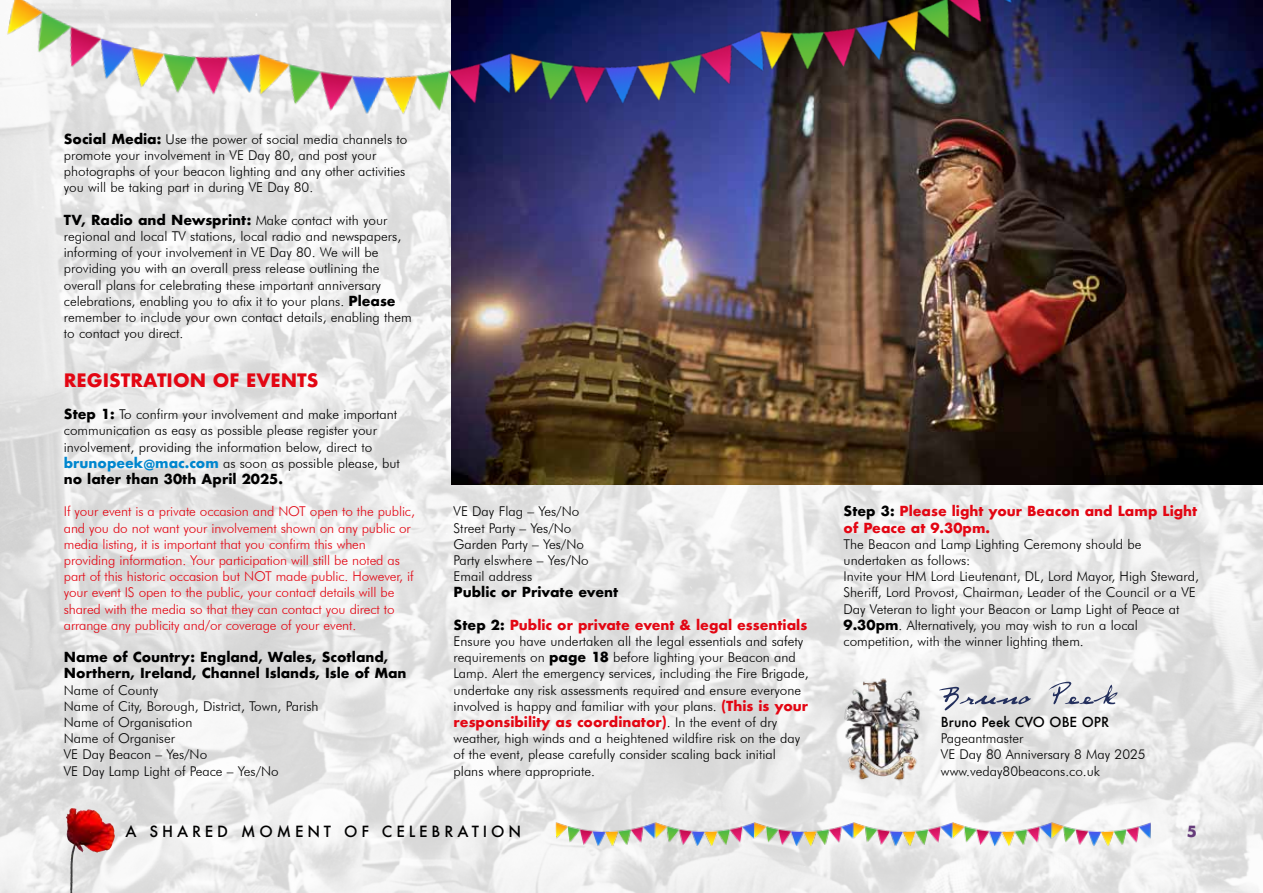
<style>
.page{position:relative;width:1263px;height:893px;background:#fff}
.page>*{position:absolute;margin:0;border:0;box-sizing:border-box;transform-origin:0 0}
.t1{font:700 18px "Futura";color:#e30613}
.t2{font:500 15px "Futura";letter-spacing:.26em;color:#000}
.t3{font:700 15px "Futura";color:#643a79}
.t4{font:300 13.5px/16.2px "Futura BT";color:#000}
.t5{font:300 13.5px/16.2px "Futura BT";letter-spacing:-.01em;color:#e30613}
.t6{font:700 13.5px/16.2px "Futura";color:#000}
.t7{font:700 13.5px/16.2px "Futura";color:#e30613}
.t8{font:500 13.5px "Futura";color:#000}
.s1{font-family:"Futura";font-weight:700}
.s2{font-family:"Futura BT";font-weight:300}
.s3{font-family:"Futura";font-weight:700;color:#0086ce}
.s4{color:#000}
.s5{font-family:"Futura";font-weight:700;color:#e30613}
.s6{font-family:"Futura BT";font-weight:300;color:#000}
</style>
<div class="page">
<img style="left:0;top:252px;width:1263px;height:641px">
<img style="left:451px;top:0;width:812px;height:484px">
<svg style="left:939px;top:687px;width:92px;height:23px"></svg>
<svg style="left:1048px;top:682px;width:69px;height:22px"></svg>
<img style="left:836px;top:671px;width:91px;height:121px">
<img style="left:0;top:0;width:1px;height:403px">
<img style="left:0;top:0;width:1030px;height:252px">
<img style="left:66px;top:808px;width:8px;height:53px">
<img style="left:554px;top:820px;width:599px;height:28px">
<p class="t4" style="left:64px;top:131px;width:345px"><span class="s1">Social Media:</span> Use the power of social media channels to promote your involvement in VE Day 80, and post your photographs of your beacon lighting and any other activities you will be taking part in during VE Day 80.</p>
<p class="t6" style="left:64px;top:212px;width:325px">TV, Radio and Newsprint: <span class="s2">Make contact with your</span></p>
<p class="t4" style="left:64px;top:228px;width:349px">regional and local TV stations, local radio and newspapers, informing of your involvement in VE Day 80. We will be providing you with an overall press release outlining the overall plans for celebrating these important anniversary celebrations, enabling you to afix it to your plans. <span class="s1">Please </span>remember to include your own contact details, enabling them to contact you direct.</p>
<h1 class="t1" style="left:64px;top:367px;width:256px">REGISTRATION OF EVENTS</h1>
<p class="t4" style="left:64px;top:406px;width:338px"><span class="s1">Step 1:</span> To confirm your involvement and make important communication as easy as possible please register your involvement, providing the information below, direct to <span class="s3">brunopeek@mac.com</span> as soon as possible please, but</p>
<p class="t6" style="left:64px;top:471px;width:221px">no later than 30th April 2025.</p>
<p class="t5" style="left:64px;top:503px;width:353px">If your event is a private occasion and NOT open to the public, and you do not want your involvement shown on any public or media listing, it is important that you confirm this when providing information. Your participation will still be noted as part of this historic occasion but NOT made public. However, if your event IS open to the public, your contact details will be shared with the media so that they can contact you direct to arrange any publicity and/or coverage of your event.</p>
<p class="t6" style="left:64px;top:649px;width:344px">Name of Country: England, Wales, Scotland,<br>Northern, Ireland, Channel Islands, Isle of Man</p>
<p class="t4" style="left:64px;top:682px;width:256px">Name of County<br>Name of City, Borough, District, Town, Parish<br>Name of Organisation<br>Name of Organiser<br>VE Day Beacon – Yes/No<br>VE Day Lamp Light of Peace – Yes/No</p>
<p class="t4" style="left:454px;top:503px;width:137px">VE Day Flag – Yes/No<br>Street Party – Yes/No<br>Garden Party – Yes/No<br>Party elswhere – Yes/No<br>Email address</p>
<p class="t6" style="left:454px;top:584px;width:166px">Public or Private event</p>
<p class="t7" style="left:454px;top:617px;width:355px"><span class="s4">Step 2:</span> Public or private event &amp; legal essentials</p>
<p class="t4" style="left:454px;top:633px;width:357px">Ensure you have undertaken all the legal essentials and safety requirements on <span class="s1">page 18</span> before lighting your Beacon and Lamp. Alert the emergency services, including the Fire Brigade, undertake any risk assessments required and ensure everyone involved is happy and familiar with your plans. <span class="s5">(This is your</span></p>
<p class="t7" style="left:454px;top:714px;width:325px">responsibility as coordinator)<span class="s6">. In the event of dry</span></p>
<p class="t4" style="left:454px;top:730px;width:348px">weather, high winds and a heightened wildfire risk on the day of the event, please carefully consider scaling back initial plans where appropriate.</p>
<p class="t7" style="left:843px;top:503px;width:355px"><span class="s4">Step 3:</span> Please light your Beacon and Lamp Light of Peace at 9.30pm.</p>
<p class="t4" style="left:843px;top:536px;width:357px">The Beacon and Lamp Lighting Ceremony should be undertaken as follows:<br>Invite your HM Lord Lieutenant, DL, Lord Mayor, High Steward, Sheriff, Lord Provost, Chairman, Leader of the Council or a VE Day Veteran to light your Beacon or Lamp Light of Peace at <span class="s1">9.30pm</span>. Alternatively, you may wish to run a local competition, with the winner lighting them.</p>
<p class="t8" style="left:941px;top:713px;width:170px">Bruno Peek CVO OBE OPR</p>
<p class="t4" style="left:941px;top:730px;width:206px">Pageantmaster<br>VE Day 80 Anniversary 8 May 2025 www.veday80beacons.co.uk</p>
<p class="t2" style="left:125px;top:821px;width:397px">A SHARED MOMENT OF CELEBRATION</p>
<p class="t3" style="left:1187px;top:820px;width:12px">5</p>
</div>
